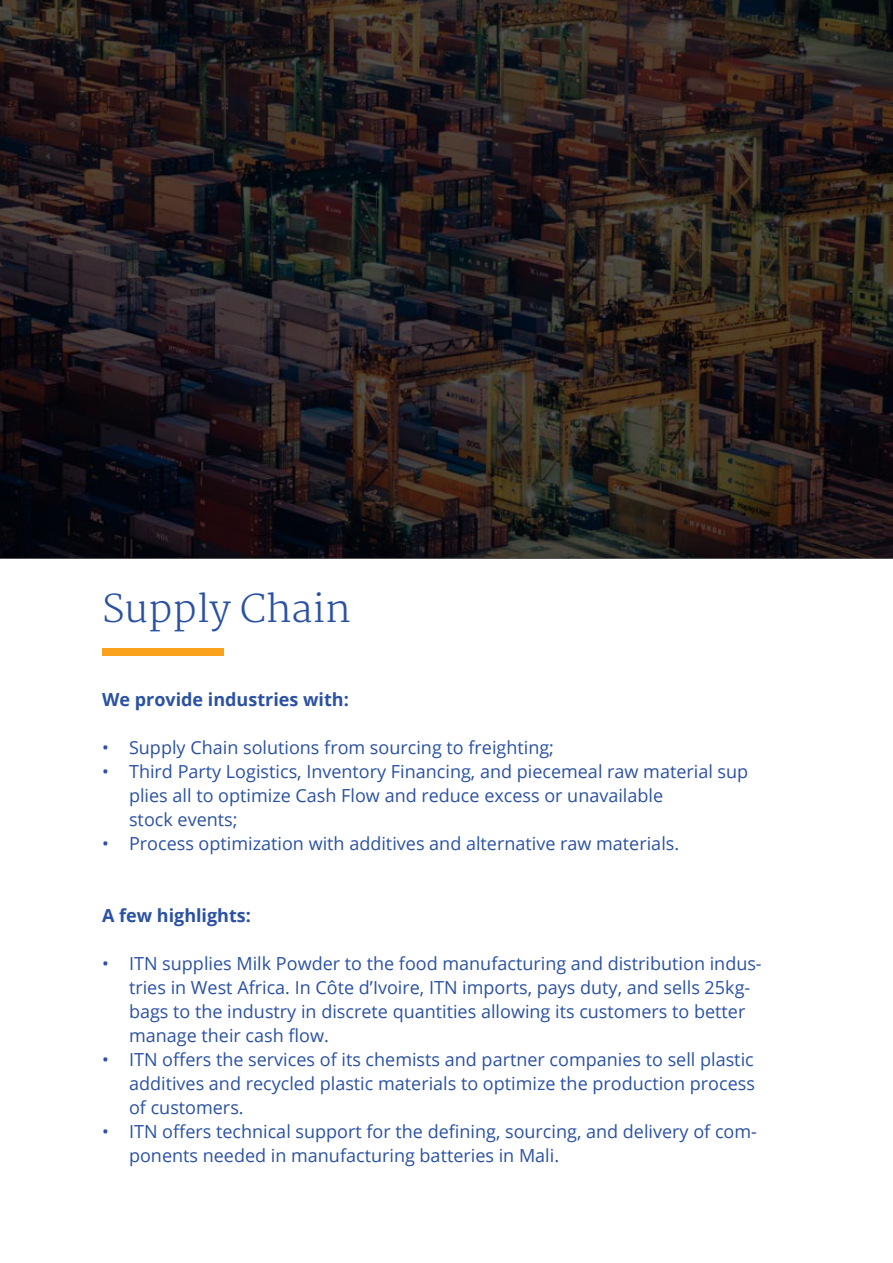
<style>
.page{position:relative;width:893px;height:1263px;background:#fff}
.page>*{position:absolute;margin:0;border:0;box-sizing:border-box;transform-origin:0 0}
.t1{font:300 37.5px "Merriweather";color:#2a51a3}
.t2{font:18px/24px "Open Sans";color:#2a51a3}
.t3{font:700 18px "Open Sans";color:#2a51a3}
</style>
<div class="page">
<div style="left:102px;top:648px;width:122px;height:8px;background:#faa21b"></div>
<svg style="left:0;top:0;width:893px;height:558px;background:#241d1c"></svg>
<h1 class="t1" style="left:102px;top:587px;width:250px">Supply Chain</h1>
<p class="t3" style="left:102px;top:687px;width:248px">We provide industries with:</p>
<p class="t2" style="left:129px;top:735px;width:427px">Supply Chain solutions from sourcing to freighting;</p>
<p class="t2" style="left:102px;top:735px;width:8px">•</p>
<p class="t2" style="left:102px;top:759px;width:8px">•</p>
<p class="t2" style="left:102px;top:831px;width:8px">•</p>
<p class="t2" style="left:129px;top:759px;width:621px">Third Party Logistics, Inventory Financing, and piecemeal raw material sup</p>
<p class="t2" style="left:129px;top:783px;width:552px">plies all to optimize Cash Flow and reduce excess or unavailable stock events;<br>Process optimization with additives and alternative raw materials.</p>
<p class="t3" style="left:102px;top:903px;width:150px">A few highlights:</p>
<p class="t2" style="left:102px;top:951px;width:8px">•</p>
<p class="t2" style="left:102px;top:1047px;width:8px">•</p>
<p class="t2" style="left:102px;top:1119px;width:8px">•</p>
<p class="t2" style="left:129px;top:951px;width:634px">ITN supplies Milk Powder to the food manufacturing and distribution indus-</p>
<p class="t2" style="left:129px;top:975px;width:623px">tries in West Africa In. Côte d’Ivoire, ITN imports, pays duty, and sells 25kg-</p>
<p class="t2" style="left:129px;top:999px;width:618px">bags to the industry in discrete quantities allowing its customers to better</p>
<p class="t2" style="left:129px;top:1023px;width:626px">manage their cash flow.<br>ITN offers the services of its chemists and partner companies to sell plastic</p>
<p class="t2" style="left:129px;top:1071px;width:627px">additives and recycled plastic materials to optimize the production process of customers.</p>
<p class="t2" style="left:129px;top:1143px;width:432px">ponents needed in manufacturing batteries in Mali.</p>
<p class="t2" style="left:129px;top:1119px;width:629px">ITN offers technical support for the defining, sourcing, and delivery of com-</p>
</div>
